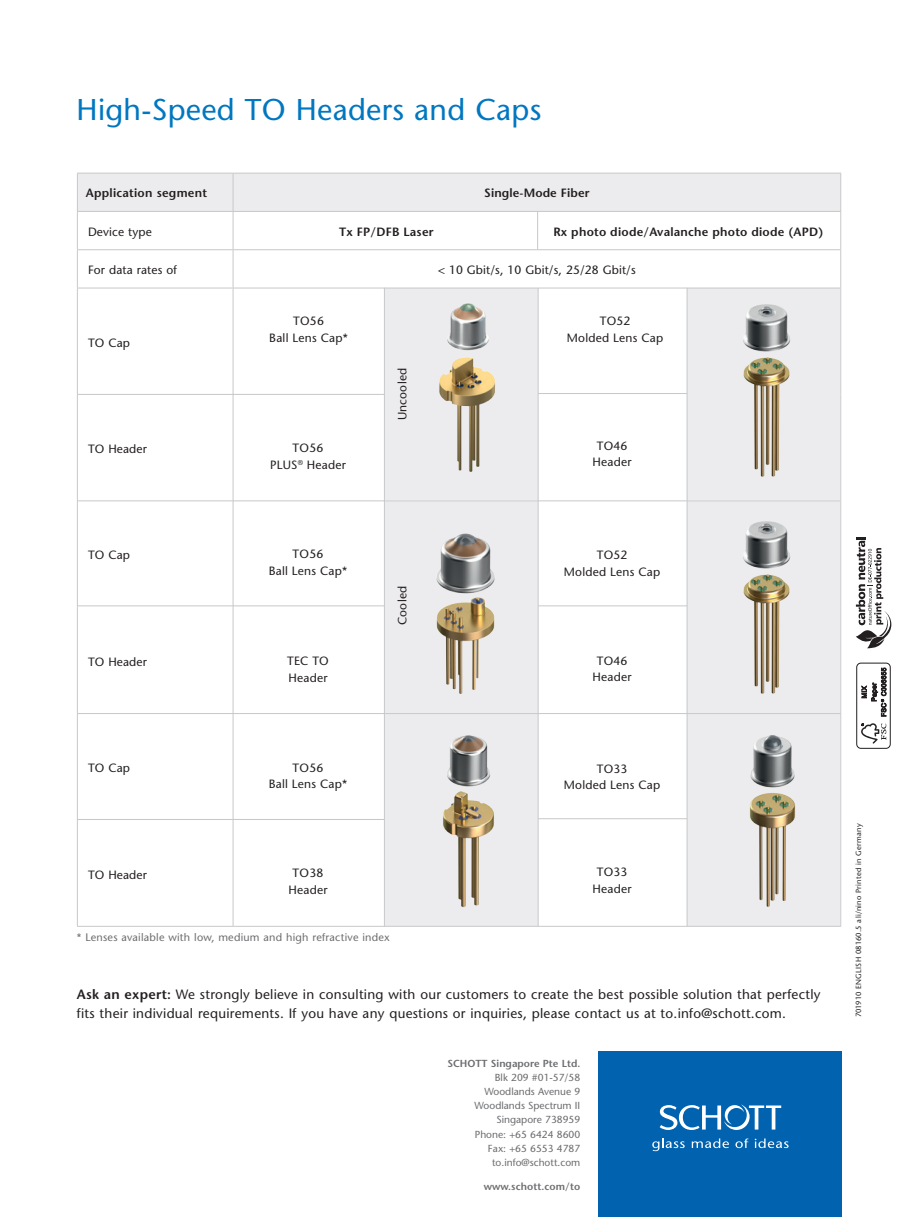
<style>
.page{position:relative;width:919px;height:1217px;background:#fff}
.page>*{position:absolute;margin:0;border:0;box-sizing:border-box;transform-origin:0 0}
.t1{font:500 30px "Stone Sans Std";letter-spacing:.01em;color:#0077c0}
.t2{font:500 13.5px/19.2px "Stone Sans Std";letter-spacing:.02em;color:#231f20}
.t3{font:500 12px/16.5px "Stone Sans Std";letter-spacing:.02em;color:#231f20;text-align:center}
.t4{font:600 12px "Stone Sans Std";letter-spacing:.02em;color:#231f20}
.t5{font:500 10.8px "Stone Sans Std";letter-spacing:.02em;color:#6c6d70}
.t6{font:500 10.2px/14.1px "Stone Sans Std";color:#6c6d70;text-align:right}
.t7{font:600 10.2px "Stone Sans Std";color:#6c6d70}
.t8{font:500 7.5px "Stone Sans Std";letter-spacing:.04em;color:#231f20}
.s1{font-weight:600}
</style>
<div class="page">
<div style="left:598px;top:1051px;width:244px;height:165px;background:#0162b0"></div>
<svg style="left:652px;top:1138px;width:32px;height:12px"></svg>
<svg style="left:691px;top:1138px;width:38px;height:9px"></svg>
<svg style="left:735px;top:1138px;width:13px;height:9px"></svg>
<svg style="left:754px;top:1138px;width:34px;height:9px"></svg>
<svg style="left:659px;top:1104px;width:122px;height:25px"></svg>
<div style="left:856px;top:662px;width:34px;height:86px;border:1px solid #231f20;border-radius:4px"></div>
<svg style="left:861px;top:723px;width:25px;height:20px"></svg>
<svg style="left:861px;top:667px;width:25px;height:49px"></svg>
<svg style="left:855px;top:537px;width:36px;height:111px"></svg>
<div style="left:385px;top:288px;width:152px;height:212px;background:#ececee"></div>
<img style="left:439px;top:303px;width:56px;height:169px">
<div style="left:385px;top:501px;width:152px;height:211px;background:#ececee"></div>
<div style="left:385px;top:713px;width:152px;height:212px;background:#ececee"></div>
<div style="left:687px;top:288px;width:153px;height:212px;background:#ececee"></div>
<div style="left:687px;top:501px;width:153px;height:212px;background:#ececee"></div>
<div style="left:687px;top:713px;width:153px;height:212px;background:#ececee"></div>
<hr style="left:538px;top:393px;width:149px;height:1px;background:#c7c8ca">
<hr style="left:537px;top:288px;width:1px;height:638px;background:#c7c8ca">
<hr style="left:686px;top:288px;width:1px;height:638px;background:#c7c8ca">
<img style="left:749px;top:735px;width:47px;height:172px">
<img style="left:729px;top:288px;width:75px;height:189px">
<img style="left:436px;top:533px;width:59px;height:161px">
<img style="left:443px;top:735px;width:51px;height:173px">
<img style="left:743px;top:521px;width:48px;height:173px">
<div style="left:78px;top:174px;width:762px;height:37px;background:#ececee"></div>
<hr style="left:77px;top:249px;width:156px;height:1px;background:#c7c8ca">
<hr style="left:77px;top:287px;width:156px;height:1px;background:#c7c8ca">
<hr style="left:77px;top:394px;width:156px;height:1px;background:#c7c8ca">
<hr style="left:77px;top:713px;width:156px;height:1px;background:#c7c8ca">
<hr style="left:233px;top:713px;width:608px;height:1px;background:#c7c8ca">
<hr style="left:77px;top:925px;width:156px;height:1px;background:#c7c8ca">
<hr style="left:233px;top:925px;width:608px;height:1px;background:#c7c8ca">
<hr style="left:77px;top:212px;width:1px;height:37px;background:#c7c8ca">
<hr style="left:77px;top:250px;width:1px;height:37px;background:#c7c8ca">
<hr style="left:233px;top:249px;width:608px;height:1px;background:#c7c8ca">
<hr style="left:77px;top:288px;width:1px;height:106px;background:#c7c8ca">
<hr style="left:233px;top:287px;width:608px;height:1px;background:#c7c8ca">
<hr style="left:77px;top:394px;width:1px;height:106px;background:#c7c8ca">
<hr style="left:77px;top:500px;width:1px;height:107px;background:#c7c8ca">
<hr style="left:77px;top:607px;width:1px;height:106px;background:#c7c8ca">
<hr style="left:77px;top:713px;width:1px;height:106px;background:#c7c8ca">
<hr style="left:77px;top:819px;width:1px;height:106px;background:#c7c8ca">
<hr style="left:77px;top:173px;width:156px;height:1px;background:#c7c8ca">
<hr style="left:77px;top:173px;width:1px;height:38px;background:#c7c8ca">
<hr style="left:233px;top:173px;width:608px;height:1px;background:#c7c8ca">
<hr style="left:77px;top:211px;width:156px;height:1px;background:#c7c8ca">
<hr style="left:233px;top:211px;width:608px;height:1px;background:#c7c8ca">
<hr style="left:233px;top:173px;width:1px;height:38px;background:#c7c8ca">
<hr style="left:840px;top:173px;width:1px;height:38px;background:#c7c8ca">
<hr style="left:233px;top:212px;width:1px;height:37px;background:#c7c8ca">
<hr style="left:840px;top:212px;width:1px;height:37px;background:#c7c8ca">
<hr style="left:233px;top:250px;width:1px;height:37px;background:#c7c8ca">
<hr style="left:840px;top:250px;width:1px;height:37px;background:#c7c8ca">
<hr style="left:233px;top:288px;width:1px;height:106px;background:#c7c8ca">
<hr style="left:840px;top:288px;width:1px;height:106px;background:#c7c8ca">
<hr style="left:233px;top:394px;width:1px;height:106px;background:#c7c8ca">
<hr style="left:840px;top:394px;width:1px;height:106px;background:#c7c8ca">
<hr style="left:233px;top:500px;width:1px;height:107px;background:#c7c8ca">
<hr style="left:840px;top:500px;width:1px;height:107px;background:#c7c8ca">
<hr style="left:233px;top:607px;width:1px;height:106px;background:#c7c8ca">
<hr style="left:840px;top:607px;width:1px;height:106px;background:#c7c8ca">
<hr style="left:233px;top:713px;width:1px;height:106px;background:#c7c8ca">
<hr style="left:840px;top:713px;width:1px;height:106px;background:#c7c8ca">
<hr style="left:233px;top:819px;width:1px;height:106px;background:#c7c8ca">
<hr style="left:840px;top:819px;width:1px;height:106px;background:#c7c8ca">
<hr style="left:384px;top:288px;width:1px;height:638px;background:#c7c8ca">
<hr style="left:232px;top:394px;width:152px;height:1px;background:#c7c8ca">
<hr style="left:77px;top:605px;width:307px;height:1px;background:#c7c8ca">
<hr style="left:77px;top:818px;width:307px;height:1px;background:#c7c8ca">
<hr style="left:538px;top:605px;width:149px;height:1px;background:#c7c8ca">
<hr style="left:538px;top:818px;width:149px;height:1px;background:#c7c8ca">
<hr style="left:77px;top:500px;width:763px;height:1px;background:#c7c8ca">
<hr style="left:537px;top:211px;width:1px;height:38px;background:#c7c8ca">
<h1 class="t1" style="left:77px;top:92px;width:466px">High-Speed TO Headers and Caps</h1>
<p class="t4" style="left:86px;top:185px;width:123px">Application segment</p>
<p class="t4" style="left:484px;top:185px;width:107px">Single-Mode Fiber</p>
<p class="t3" style="left:88px;top:223px;width:65px">Device type</p>
<p class="t3" style="left:88px;top:262px;width:90px">For data rates of</p>
<p class="t3" style="left:438px;top:262px;width:199px">&lt; 10 Gbit/s, 10 Gbit/s, 25/28 Gbit/s</p>
<p class="t4" style="left:339px;top:224px;width:96px">Tx FP/DFB Laser</p>
<p class="t4" style="left:553px;top:224px;width:271px">Rx photo diode/Avalanche photo diode (APD)</p>
<p class="t3" style="left:88px;top:334px;width:43px">TO Cap</p>
<p class="t3" style="left:269px;top:312px;width:80px">TO56<br>Ball Lens Cap*</p>
<p class="t3" style="left:567px;top:312px;width:98px">TO52<br>Molded Lens Cap</p>
<p class="t3" style="left:394px;top:420px;width:54px;rotate:-90deg">Uncooled</p>
<p class="t3" style="left:88px;top:440px;width:60px">TO Header</p>
<p class="t3" style="left:270px;top:440px;width:77px">TO56<br>PLUS<sup>®</sup> Header</p>
<p class="t3" style="left:592px;top:437px;width:41px">TO46<br>Header</p>
<p class="t3" style="left:88px;top:547px;width:43px">TO Cap</p>
<p class="t3" style="left:269px;top:545px;width:80px">TO56<br>Ball Lens Cap*</p>
<p class="t3" style="left:564px;top:546px;width:98px">TO52<br>Molded Lens Cap</p>
<p class="t3" style="left:394px;top:625px;width:41px;rotate:-90deg">Cooled</p>
<p class="t3" style="left:88px;top:653px;width:60px">TO Header</p>
<p class="t3" style="left:287px;top:652px;width:43px;text-align:left">TEC TO<br>Header</p>
<p class="t3" style="left:592px;top:652px;width:41px">TO46<br>Header</p>
<p class="t3" style="left:88px;top:759px;width:43px">TO Cap</p>
<p class="t3" style="left:269px;top:759px;width:80px">TO56<br>Ball Lens Cap*</p>
<p class="t3" style="left:564px;top:760px;width:98px">TO33<br>Molded Lens Cap</p>
<p class="t3" style="left:88px;top:866px;width:60px">TO Header</p>
<p class="t3" style="left:288px;top:864px;width:41px">TO38<br>Header</p>
<p class="t3" style="left:592px;top:863px;width:41px">TO33<br>Header</p>
<p class="t5" style="left:77px;top:930px;width:314px">* Lenses available with low, medium and high refractive index</p>
<p class="t2" style="left:77px;top:984px;width:745px"><span class="s1">Ask an expert:</span> We strongly believe in consulting with our customers to create the best possible solution that perfectly fits their individual requirements. If you have any questions or inquiries, please contact us at to.info@schott.com.</p>
<p class="t7" style="left:447px;top:1057px;width:134px">SCHOTT Singapore Pte Ltd.</p>
<p class="t6" style="left:474px;top:1070px;width:107px">Blk 209 #01-57/58<br>Woodlands Avenue 9<br>Woodlands Spectrum II<br>Singapore 738959<br>Phone: +65 6424 8600<br>Fax: +65 6553 4787 to.info@schott.com</p>
<p class="t7" style="left:483px;top:1179px;width:98px">www.schott.com/to</p>
<p class="t8" style="left:854px;top:1017px;width:195px;rotate:-90deg">701910 ENGLISH 08160.5 ali/nino Printed in Germany</p>
</div>
